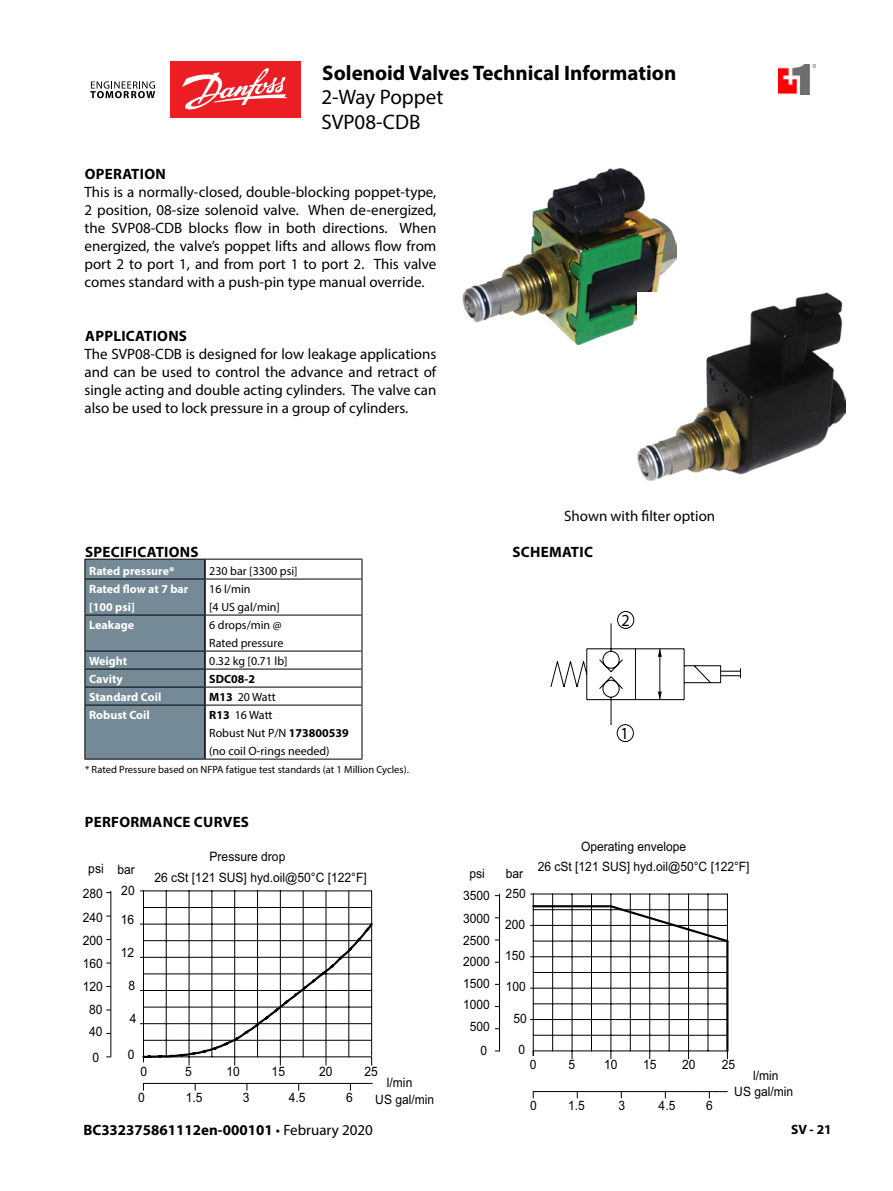
<style>
.page{position:relative;width:893px;height:1191px;background:#fff}
.page>*{position:absolute;margin:0;border:0;box-sizing:border-box;transform-origin:0 0}
.t1{font:700 21px "Myriad Pro";color:#000}
.t2{font:21px/25.5px "Myriad Pro";color:#000}
.t3{font:16.95px "Myriad Ringers";color:#000;scale:.96 1}
.t4{font:15px/18px "Myriad Pro";color:#000;text-align:justify}
.t5{font:700 15px "Myriad Pro";letter-spacing:.02em;color:#000}
.t6{font:700 15px "Myriad Pro";color:#000}
.t7{font:700 13.5px "Myriad Pro";color:#000}
.t8{font:12.9px/21.5px "Arial";color:#000;scale:.93 1}
.t9{font:12px/18px "Myriad Pro";color:#000}
.t10{font:700 12px/18px "Myriad Pro";color:#fff}
.t11{font:700 12px "Myriad Pro";color:#000}
.t12{font:10.5px "Myriad Pro";color:#000}
.s1{font-weight:700}
.s2{font-weight:400}
</style>
<div class="page">
<img style="left:779px;top:65px;width:37px;height:30px">
<div style="left:170px;top:61px;width:130px;height:57px;background:#ed1d24"></div>
<svg style="left:90px;top:81px;width:65px;height:17px"></svg>
<svg style="left:182px;top:68px;width:105px;height:42px"></svg>
<hr style="left:533px;top:1091px;width:184px;height:1px;background:#000">
<hr style="left:499px;top:894px;width:1px;height:157px;background:#000">
<hr style="left:533px;top:988px;width:194px;height:1px;background:#000">
<hr style="left:726px;top:941px;width:2px;height:110px;background:#000">
<hr style="left:533px;top:906px;width:1px;height:145px;background:#000">
<hr style="left:708px;top:894px;width:1px;height:157px;background:#000">
<hr style="left:688px;top:894px;width:1px;height:164px;background:#000">
<hr style="left:669px;top:894px;width:1px;height:157px;background:#000">
<hr style="left:533px;top:972px;width:194px;height:1px;background:#000">
<hr style="left:533px;top:1003px;width:194px;height:1px;background:#000">
<hr style="left:572px;top:894px;width:1px;height:164px;background:#000">
<hr style="left:533px;top:1035px;width:194px;height:1px;background:#000">
<hr style="left:533px;top:1019px;width:194px;height:1px;background:#000">
<hr style="left:630px;top:894px;width:1px;height:157px;background:#000">
<hr style="left:533px;top:956px;width:194px;height:1px;background:#000">
<hr style="left:591px;top:894px;width:1px;height:157px;background:#000">
<hr style="left:649px;top:894px;width:1px;height:157px;background:#000">
<hr style="left:533px;top:1050px;width:194px;height:1px;background:#000">
<hr style="left:552px;top:894px;width:1px;height:157px;background:#000">
<hr style="left:611px;top:906px;width:1px;height:152px;background:#000">
<svg style="left:531px;top:893px;width:198px;height:50px"></svg>
<hr style="left:143px;top:1083px;width:229px;height:1px;background:#000">
<hr style="left:111px;top:891px;width:1px;height:166px;background:#000">
<hr style="left:303px;top:891px;width:1px;height:165px;background:#000">
<hr style="left:326px;top:891px;width:1px;height:174px;background:#000">
<hr style="left:349px;top:891px;width:1px;height:166px;background:#000">
<hr style="left:143px;top:891px;width:1px;height:165px;background:#000">
<hr style="left:371px;top:891px;width:1px;height:164px;background:#000">
<hr style="left:143px;top:890px;width:229px;height:1px;background:#000">
<hr style="left:166px;top:891px;width:1px;height:165px;background:#000">
<hr style="left:143px;top:907px;width:229px;height:1px;background:#000">
<hr style="left:234px;top:891px;width:1px;height:174px;background:#000">
<hr style="left:280px;top:891px;width:1px;height:165px;background:#000">
<hr style="left:212px;top:891px;width:1px;height:165px;background:#000">
<hr style="left:257px;top:891px;width:1px;height:165px;background:#000">
<svg style="left:140px;top:921px;width:233px;height:145px"></svg>
<hr style="left:189px;top:891px;width:1px;height:174px;background:#000">
<hr style="left:205px;top:559px;width:157px;height:1px;background:#000">
<svg style="left:362px;top:559px;width:1px;height:19px"></svg>
<hr style="left:205px;top:578px;width:157px;height:1px;background:#000">
<hr style="left:362px;top:579px;width:1px;height:35px;background:#000">
<hr style="left:205px;top:614px;width:157px;height:1px;background:#000">
<hr style="left:362px;top:615px;width:1px;height:35px;background:#000">
<hr style="left:205px;top:650px;width:157px;height:1px;background:#000">
<hr style="left:205px;top:668px;width:157px;height:1px;background:#000">
<hr style="left:205px;top:686px;width:157px;height:1px;background:#000">
<svg style="left:362px;top:651px;width:1px;height:53px"></svg>
<hr style="left:205px;top:704px;width:157px;height:1px;background:#000">
<hr style="left:362px;top:705px;width:1px;height:53px;background:#000">
<hr style="left:205px;top:758px;width:157px;height:1px;background:#000">
<svg style="left:85px;top:559px;width:121px;height:200px;background:#6e838e"></svg>
<hr style="left:85px;top:704px;width:120px;height:1px;background:#000">
<hr style="left:85px;top:705px;width:1px;height:53px;background:#000">
<hr style="left:85px;top:758px;width:120px;height:1px;background:#000">
<img style="left:463px;top:168px;width:214px;height:176px">
<img style="left:637px;top:292px;width:208px;height:189px">
<svg style="left:551px;top:611px;width:190px;height:131px"></svg>
<h1 class="t1" style="left:322px;top:59px;width:356px">Solenoid Valves Technical Information</h1>
<p class="t5" style="left:85px;top:164px;width:83px">OPERATION</p>
<h1 class="t2" style="left:321px;top:84px;width:123px">2-Way Poppet<br>SVP08-CDB</h1>
<p class="t4" style="left:85px;top:182px;width:353px">This is a normally-closed, double-blocking poppet-type, 2 position, 08-size solenoid valve. When de-energized, the SVP08-CDB blocks flow in both directions. When energized, the valve’s poppet lifts and allows flow from port 2 to port 1, and from port 1 to port 2. This valve comes standard with a push-pin type manual override.</p>
<p class="t5" style="left:85px;top:326px;width:103px">APPLICATIONS</p>
<p class="t4" style="left:85px;top:344px;width:353px">The SVP08-CDB is designed for low leakage applications and can be used to control the advance and retract of single acting and double acting cylinders. The valve can also be used to lock pressure in a group of cylinders.</p>
<p class="t4" style="left:564px;top:506px;width:153px">Shown with filter option</p>
<p class="t5" style="left:85px;top:542px;width:115px">SPECIFICATIONS</p>
<p class="t5" style="left:513px;top:542px;width:82px">SCHEMATIC</p>
<p class="t10" style="left:89px;top:561px;width:87px">Rated pressure*</p>
<p class="t9" style="left:209px;top:561px;width:90px">230 bar [3300 psi]</p>
<p class="t10" style="left:89px;top:579px;width:101px">Rated flow at 7 bar [100 psi]</p>
<p class="t9" style="left:209px;top:579px;width:72px">16 l/min<br>[4 US gal/min]</p>
<p class="t10" style="left:89px;top:615px;width:46px">Leakage</p>
<p class="t9" style="left:209px;top:615px;width:76px">6 drops/min @<br>Rated pressure</p>
<p class="t10" style="left:89px;top:651px;width:40px">Weight</p>
<p class="t9" style="left:209px;top:651px;width:80px">0.32 kg [0.71 lb]</p>
<p class="t10" style="left:89px;top:669px;width:35px">Cavity</p>
<p class="t11" style="left:209px;top:671px;width:47px">SDC08-2</p>
<p class="t10" style="left:89px;top:687px;width:74px">Standard Coil</p>
<p class="t9" style="left:209px;top:687px;width:68px"><span class="s1">M13</span> 20 Watt</p>
<p class="t10" style="left:89px;top:705px;width:62px">Robust Coil</p>
<p class="t9" style="left:209px;top:705px;width:141px"><span class="s1">R13</span> 16 Watt<br>Robust Nut P/N <span class="s1">173800539 </span>(no coil O-rings needed)</p>
<p class="t12" style="left:85px;top:763px;width:325px">* Rated Pressure based on NFPA fatigue test standards (at 1 Million Cycles).</p>
<p class="t5" style="left:85px;top:812px;width:166px">PERFORMANCE CURVES</p>
<p class="t3" style="left:621px;top:609px;width:10px">2</p>
<p class="t3" style="left:621px;top:722px;width:10px">1</p>
<p class="t8" style="left:88px;top:857px;width:18px">psi</p>
<p class="t8" style="left:83px;top:882px;width:23px">280</p>
<p class="t8" style="left:83px;top:907px;width:23px">240</p>
<p class="t8" style="left:83px;top:930px;width:23px">200</p>
<p class="t8" style="left:83px;top:952px;width:23px">160</p>
<p class="t8" style="left:83px;top:975px;width:23px">120</p>
<p class="t8" style="left:89px;top:998px;width:16px">80</p>
<p class="t8" style="left:89px;top:1021px;width:16px">40</p>
<p class="t8" style="left:92px;top:1046px;width:9px">0</p>
<p class="t8" style="left:117px;top:858px;width:20px">bar</p>
<p class="t8" style="left:121px;top:879px;width:16px">20</p>
<p class="t8" style="left:121px;top:908px;width:16px">16</p>
<p class="t8" style="left:121px;top:941px;width:16px">12</p>
<p class="t8" style="left:129px;top:975px;width:9px">8</p>
<p class="t8" style="left:130px;top:1008px;width:9px">4</p>
<p class="t8" style="left:210px;top:845px;width:83px">Pressure drop</p>
<p class="t8" style="left:154px;top:867px;width:230px">26 cSt [121 SUS] hyd.oil@50°C [122°F]</p>
<p class="t8" style="left:128px;top:1043px;width:9px">0</p>
<p class="t8" style="left:141px;top:1060px;width:9px">0</p>
<p class="t8" style="left:185px;top:1060px;width:9px">5</p>
<p class="t8" style="left:227px;top:1060px;width:16px">10</p>
<p class="t8" style="left:272px;top:1060px;width:16px">15</p>
<p class="t8" style="left:319px;top:1060px;width:16px">20</p>
<p class="t8" style="left:364px;top:1060px;width:16px">25</p>
<p class="t8" style="left:387px;top:1071px;width:29px">l/min</p>
<p class="t8" style="left:186px;top:1086px;width:20px">1.5</p>
<p class="t8" style="left:289px;top:1086px;width:20px">4.5</p>
<p class="t8" style="left:375px;top:1088px;width:65px">US gal/min</p>
<p class="t8" style="left:346px;top:1086px;width:9px">6</p>
<p class="t8" style="left:138px;top:1086px;width:9px">0</p>
<p class="t8" style="left:243px;top:1086px;width:9px">3</p>
<p class="t6" style="left:83px;top:1120px;width:291px">BC332375861112en-000101 <span class="s2">• February 2020</span></p>
<p class="t8" style="left:469px;top:862px;width:18px">psi</p>
<p class="t8" style="left:463px;top:884px;width:30px">3500</p>
<p class="t8" style="left:463px;top:908px;width:30px">3000</p>
<p class="t8" style="left:463px;top:929px;width:30px;text-align:center">2500<br>2000<br>1500<br>1000<br>500</p>
<p class="t8" style="left:480px;top:1040px;width:9px">0</p>
<p class="t8" style="left:506px;top:863px;width:23px;line-height:20.2px">bar<br>250</p>
<p class="t8" style="left:505px;top:913px;width:23px">200</p>
<p class="t8" style="left:505px;top:944px;width:23px">150</p>
<p class="t8" style="left:506px;top:976px;width:23px">100</p>
<p class="t8" style="left:514px;top:1007px;width:16px">50</p>
<p class="t8" style="left:519px;top:1038px;width:9px">0</p>
<p class="t8" style="left:581px;top:835px;width:114px">Operating envelope</p>
<p class="t8" style="left:538px;top:856px;width:229px">26 cSt [121 SUS] hyd.oil@50°C [122°F]</p>
<p class="t8" style="left:530px;top:1053px;width:9px">0</p>
<p class="t8" style="left:530px;top:1094px;width:9px">0</p>
<p class="t8" style="left:568px;top:1094px;width:19px">1.5</p>
<p class="t8" style="left:618px;top:1094px;width:9px">3</p>
<p class="t8" style="left:659px;top:1094px;width:19px">4.5</p>
<p class="t8" style="left:568px;top:1053px;width:9px">5</p>
<p class="t8" style="left:604px;top:1053px;width:16px">10</p>
<p class="t8" style="left:643px;top:1053px;width:16px">15</p>
<p class="t8" style="left:682px;top:1053px;width:16px">20</p>
<p class="t8" style="left:706px;top:1094px;width:9px">6</p>
<p class="t8" style="left:722px;top:1053px;width:16px">25</p>
<p class="t8" style="left:753px;top:1065px;width:29px">l/min</p>
<p class="t8" style="left:734px;top:1080px;width:65px">US gal/min</p>
<p class="t7" style="left:791px;top:1120px;width:42px">SV - 21</p>
</div>
